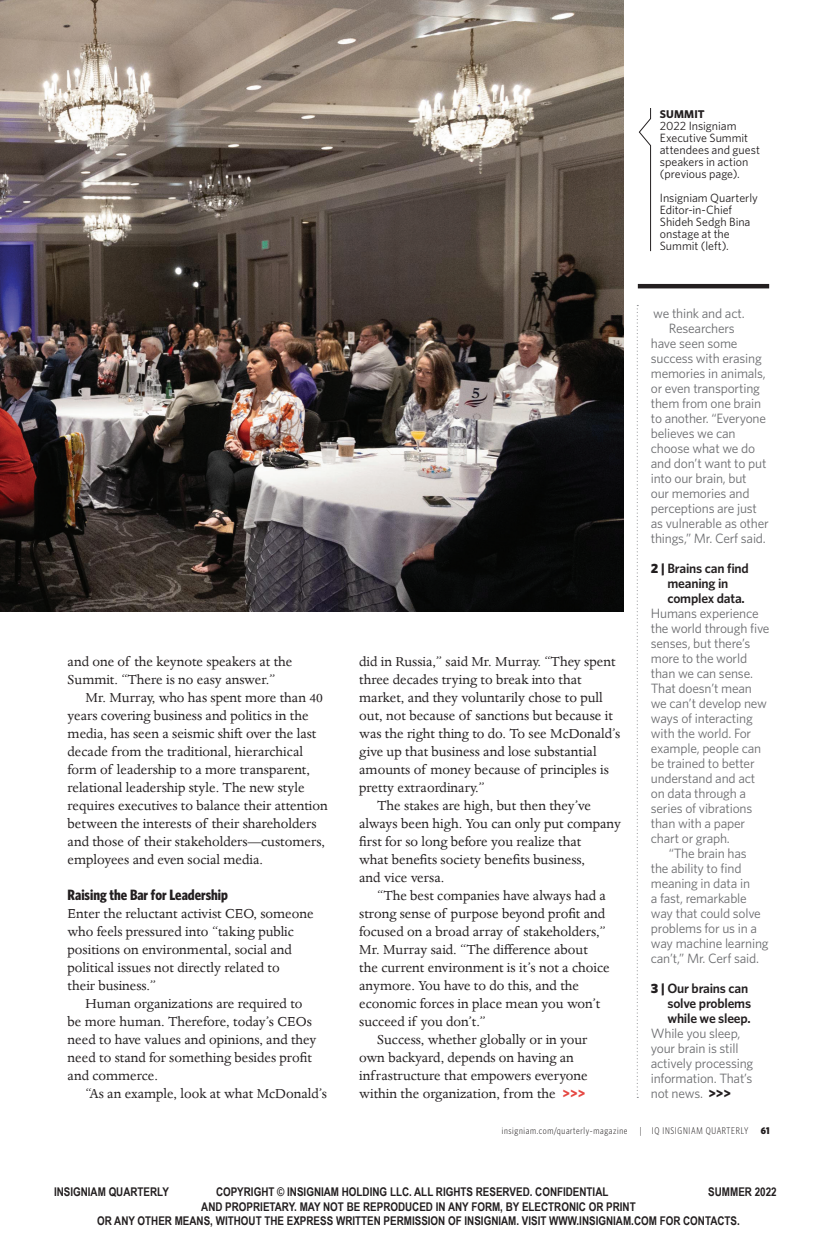
<style>
.page{position:relative;width:837px;height:1242px;background:#fff}
.page>*{position:absolute;margin:0;border:0;box-sizing:border-box;transform-origin:0 0}
.Body_Copy_Justified{font:15px/18px "Dante MT Pro";color:#231f20}
.Body_Copy_Justified-2{font:700 condensed 15px "Whitney HTF";color:#231f20}
.Body_copy_ragged_no{font:13.5px/15px "Whitney HTF";letter-spacing:-.015em;color:#6c6d70}
.Body_copy_ragged_no-2{font:600 13.5px/15px "Whitney HTF";letter-spacing:-.015em;color:#231f20}
.t1{font:700 12px "Arial Narrow";color:#231f20}
.t2{font:12px/12px "Whitney HTF";color:#231f20}
.t3{font:700 11.25px "Whitney HTF";letter-spacing:.015em;color:#231f20}
.t4{font:300 condensed 9.75px "Whitney HTF";letter-spacing:.07em;color:#231f20}
.t5{font:900 condensed 9.75px "Whitney HTF";color:#231f20}
.s1{font-family:"Whitney HTF";font-weight:900;font-size:13.5px;color:#e54843}
.s2{font-weight:900}
.s3{font-weight:900;color:#231f20}
</style>
<div class="page">
<img style="left:0;top:0;width:624px;height:612px">
<svg style="left:639px;top:108px;width:12px;height:143px"></svg>
<hr style="left:638px;top:284px;width:131px;height:4px;background:#231f20">
<svg style="left:637px;top:305px;width:1px;height:793px"></svg>
<p class="Body_Copy_Justified" style="left:68px;top:653px;width:226px">and one of the keynote speakers at the<br>Summit. “There is no easy answer.”</p>
<p class="Body_Copy_Justified" style="left:68px;top:689px;width:262px;text-indent:18px">Mr. Murray, who has spent more than 40 years covering business and politics in the media, has seen a seismic shift over the last decade from the traditional, hierarchical form of leadership to a more transparent, relational leadership style. The new style requires executives to balance their attention between the interests of their shareholders and those of their stakeholders—customers, employees and even social media.</p>
<p class="Body_Copy_Justified-2" style="left:68px;top:886px;width:162px">Raising the Bar for Leadership</p>
<p class="Body_Copy_Justified" style="left:68px;top:905px;width:248px">Enter the reluctant activist CEO, someone who feels pressured into “taking public positions on environmental, social and political issues not directly related to<br>their business.”</p>
<p class="Body_Copy_Justified" style="left:68px;top:995px;width:250px;text-indent:18px">Human organizations are required to be more human. Therefore, today’s CEOs need to have values and opinions, and they need to stand for something besides profit and commerce.</p>
<p class="Body_Copy_Justified" style="left:86px;top:1085px;width:243px">“As an example, look at what McDonald’s</p>
<p class="Body_Copy_Justified" style="left:359px;top:653px;width:263px">did in Russia,” said Mr. Murray. “They spent three decades trying to break into that market, and they voluntarily chose to pull out, not because of sanctions but because it was the right thing to do. To see McDonald’s give up that business and lose substantial amounts of money because of principles is pretty extraordinary.”</p>
<p class="Body_Copy_Justified" style="left:359px;top:797px;width:263px;text-indent:18px">The stakes are high, but then they’ve always been high. You can only put company first for so long before you realize that<br>what benefits society benefits business,<br>and vice versa.</p>
<p class="Body_Copy_Justified" style="left:359px;top:887px;width:252px;text-indent:18px">“The best companies have always had a strong sense of purpose beyond profit and focused on a broad array of stakeholders,” Mr. Murray said. “The difference about the current environment is it’s not a choice anymore. You have to do this, and the economic forces in place mean you won’t succeed if you don’t.”</p>
<p class="Body_Copy_Justified" style="left:359px;top:1031px;width:230px;text-indent:18px">Success, whether globally or in your own backyard, depends on having an infrastructure that empowers everyone within the organization, from the <span class="s1">&gt;&gt;&gt;</span></p>
<p class="t3" style="left:660px;top:107px;width:46px">SUMMIT</p>
<p class="t2" style="left:660px;top:119px;width:102px">2022 Insigniam<br>Executive Summit attendees and guest speakers in action (previous page).</p>
<p class="t2" style="left:660px;top:191px;width:100px">Insigniam Quarterly<br>Editor-in-Chief<br>Shideh Sedgh Bina onstage at the<br>Summit (left).</p>
<p class="Body_copy_ragged_no" style="left:653px;top:306px;width:93px">we think and act.</p>
<p class="Body_copy_ragged_no" style="left:651px;top:321px;width:119px;text-indent:18px">Researchers<br>have seen some success with erasing memories in animals, or even transporting them from one brain to another. “Everyone believes we can choose what we do and don’t want to put into our brain, but<br>our memories and perceptions are just as vulnerable as other things,” Mr. Cerf said.</p>
<p class="Body_copy_ragged_no-2" style="left:667px;top:560px;width:83px;text-indent:-17px"><span class="s2">2 |</span> Brains can find meaning in complex data.</p>
<p class="Body_copy_ragged_no" style="left:651px;top:606px;width:120px">Humans experience the world through five senses, but there’s more to the world than we can sense.<br>That doesn’t mean we can’t develop new ways of interacting with the world. For example, people can be trained to better understand and act on data through a series of vibrations than with a paper chart or graph.</p>
<p class="Body_copy_ragged_no" style="left:651px;top:846px;width:119px;text-indent:18px">“The brain has<br>the ability to find meaning in data in<br>a fast, remarkable way that could solve problems for us in a way machine learning can’t,” Mr. Cerf said.</p>
<p class="Body_copy_ragged_no-2" style="left:667px;top:980px;width:85px;text-indent:-17px"><span class="s2">3 |</span> Our brains can solve problems while we sleep.</p>
<p class="Body_copy_ragged_no" style="left:651px;top:1026px;width:104px">While you sleep, your brain is still actively processing information. That’s not news. <span class="s3">&gt;&gt;&gt;</span></p>
<p class="t4" style="left:502px;top:1125px;width:127px">insigniam.com/quarterly-magazine</p>
<p class="t4" style="left:640px;top:1125px;width:110px">| IQ INSIGNIAM QUARTERLY</p>
<p class="t5" style="left:761px;top:1125px;width:11px">61</p>
<p class="t1" style="left:54px;top:1185px;width:116px">INSIGNIAM QUARTERLY</p>
<p class="t1" style="left:216px;top:1185px;width:394px">COPYRIGHT © INSIGNIAM HOLDING LLC. ALL RIGHTS RESERVED. CONFIDENTIAL</p>
<p class="t1" style="left:708px;top:1185px;width:70px">SUMMER 2022</p>
<p class="t1" style="left:201px;top:1199px;width:436px">AND PROPRIETARY. MAY NOT BE REPRODUCED IN ANY FORM, BY ELECTRONIC OR PRINT</p>
<p class="t1" style="left:97px;top:1214px;width:644px">OR ANY OTHER MEANS, WITHOUT THE EXPRESS WRITTEN PERMISSION OF INSIGNIAM. VISIT WWW.INSIGNIAM.COM FOR CONTACTS.</p>
</div>
